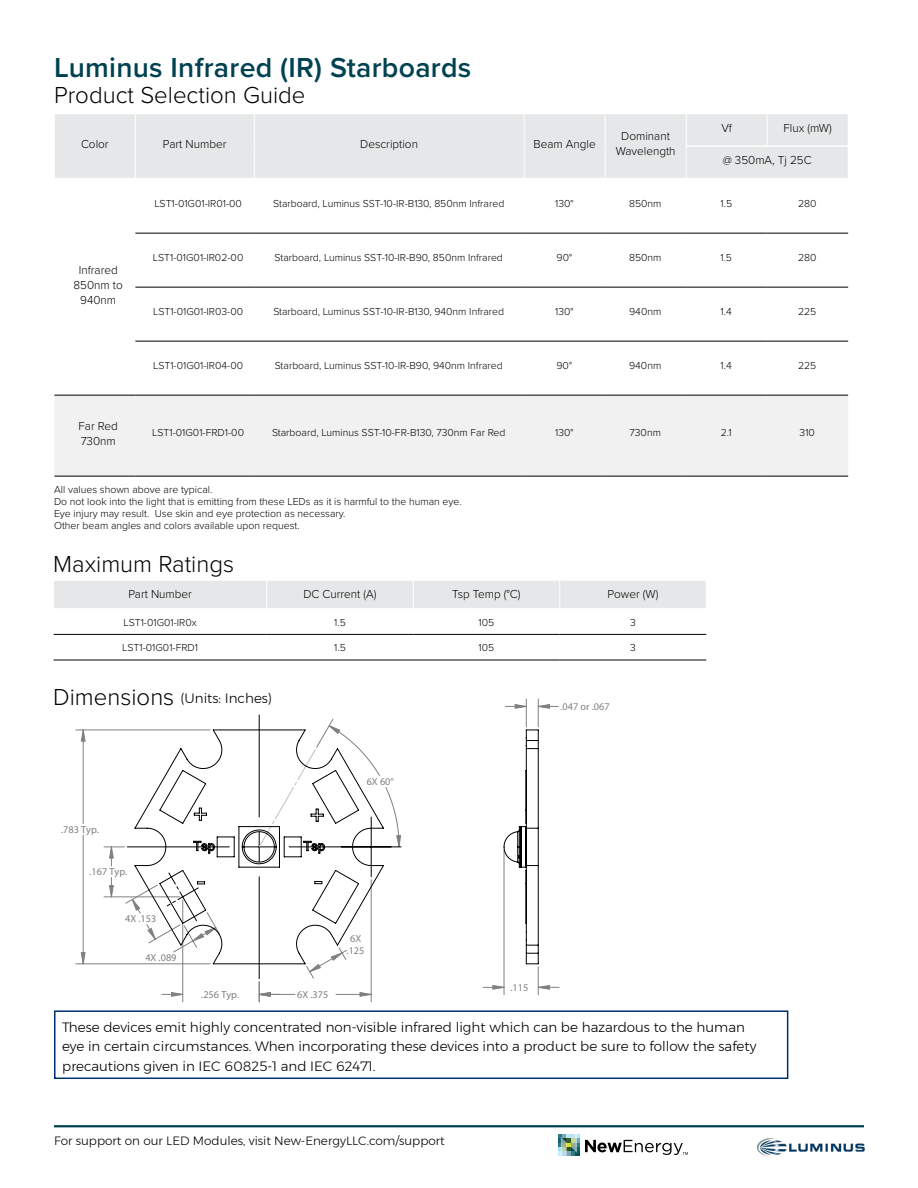
<style>
.page{position:relative;width:918px;height:1188px;background:#fff}
.page>*{position:absolute;margin:0;border:0;box-sizing:border-box;transform-origin:0 0}
.t1{font:600 28.5px "Proxima Nova";letter-spacing:.01em;color:#004251}
.t2{font:300 24px "Proxima Nova";color:#000}
.t3{font:300 13.5px/19.5px "Montserrat";color:#000}
.t4{font:300 12px/15px "Proxima Nova";color:#000;text-align:center}
.t5{font:300 12px "Montserrat";color:#000}
.t6{font:300 10.5px/12px "Proxima Nova";color:#000}
.t7{font:10.2px/11.4px "Arial";color:#808080;text-align:center}
</style>
<div class="page">
<hr style="left:54px;top:1125px;width:810px;height:2px;background:#004251">
<svg style="left:558px;top:1134px;width:130px;height:22px"></svg>
<div style="left:55px;top:114px;width:793px;height:64px;background:#e6e7e8"></div>
<svg style="left:54px;top:232px;width:794px;height:163px"></svg>
<div style="left:54px;top:396px;width:794px;height:80px;background:#f1f1f2"></div>
<hr style="left:135px;top:114px;width:1px;height:32px;background:#fff">
<hr style="left:254px;top:114px;width:1px;height:32px;background:#fff">
<hr style="left:524px;top:114px;width:1px;height:32px;background:#fff">
<hr style="left:605px;top:114px;width:1px;height:32px;background:#fff">
<hr style="left:135px;top:146px;width:1px;height:32px;background:#fff">
<hr style="left:254px;top:146px;width:1px;height:32px;background:#fff">
<hr style="left:524px;top:146px;width:1px;height:32px;background:#fff">
<hr style="left:605px;top:146px;width:1px;height:32px;background:#fff">
<hr style="left:686px;top:114px;width:1px;height:32px;background:#fff">
<hr style="left:686px;top:146px;width:1px;height:32px;background:#fff">
<hr style="left:767px;top:114px;width:1px;height:31px;background:#fff">
<hr style="left:687px;top:145px;width:80px;height:2px;background:#fff">
<hr style="left:767px;top:145px;width:81px;height:2px;background:#fff">
<hr style="left:135px;top:233px;width:119px;height:1px;background:#000">
<hr style="left:135px;top:287px;width:119px;height:1px;background:#000">
<hr style="left:135px;top:341px;width:119px;height:1px;background:#000">
<hr style="left:54px;top:395px;width:81px;height:1px;background:#000">
<hr style="left:135px;top:395px;width:119px;height:1px;background:#000">
<hr style="left:54px;top:476px;width:81px;height:1px;background:#000">
<hr style="left:135px;top:476px;width:119px;height:1px;background:#000">
<hr style="left:254px;top:233px;width:270px;height:1px;background:#000">
<hr style="left:524px;top:233px;width:81px;height:1px;background:#000">
<hr style="left:605px;top:233px;width:81px;height:1px;background:#000">
<hr style="left:686px;top:233px;width:81px;height:1px;background:#000">
<hr style="left:767px;top:233px;width:81px;height:1px;background:#000">
<hr style="left:254px;top:287px;width:270px;height:1px;background:#000">
<hr style="left:524px;top:287px;width:81px;height:1px;background:#000">
<hr style="left:605px;top:287px;width:81px;height:1px;background:#000">
<hr style="left:686px;top:287px;width:81px;height:1px;background:#000">
<hr style="left:767px;top:287px;width:81px;height:1px;background:#000">
<hr style="left:254px;top:341px;width:270px;height:1px;background:#000">
<hr style="left:524px;top:341px;width:81px;height:1px;background:#000">
<hr style="left:605px;top:341px;width:81px;height:1px;background:#000">
<hr style="left:686px;top:341px;width:81px;height:1px;background:#000">
<hr style="left:767px;top:341px;width:81px;height:1px;background:#000">
<hr style="left:254px;top:395px;width:270px;height:1px;background:#000">
<hr style="left:524px;top:395px;width:81px;height:1px;background:#000">
<hr style="left:605px;top:395px;width:81px;height:1px;background:#000">
<hr style="left:686px;top:395px;width:81px;height:1px;background:#000">
<hr style="left:767px;top:395px;width:81px;height:1px;background:#000">
<hr style="left:254px;top:476px;width:270px;height:1px;background:#000">
<hr style="left:524px;top:476px;width:81px;height:1px;background:#000">
<hr style="left:605px;top:476px;width:81px;height:1px;background:#000">
<hr style="left:686px;top:476px;width:81px;height:1px;background:#000">
<hr style="left:767px;top:476px;width:81px;height:1px;background:#000">
<img style="left:758px;top:1138px;width:107px;height:17px">
<hr style="left:267px;top:660px;width:146px;height:1px;background:#000">
<hr style="left:413px;top:660px;width:147px;height:1px;background:#000">
<hr style="left:560px;top:660px;width:146px;height:1px;background:#000">
<svg style="left:53px;top:581px;width:654px;height:79px"></svg>
<hr style="left:53px;top:608px;width:214px;height:1px;background:#fcfeff">
<hr style="left:267px;top:608px;width:146px;height:1px;background:#fcfeff">
<hr style="left:413px;top:608px;width:147px;height:1px;background:#fcfeff">
<hr style="left:560px;top:608px;width:147px;height:1px;background:#fcfeff">
<hr style="left:54px;top:634px;width:213px;height:1px;background:#000">
<hr style="left:54px;top:660px;width:213px;height:1px;background:#000">
<div style="left:54px;top:1010px;width:734px;height:69px;border:2px solid #002f6e"></div>
<svg style="left:81px;top:705px;width:468px;height:291px"></svg>
<svg style="left:134px;top:729px;width:250px;height:236px"></svg>
<svg style="left:503px;top:729px;width:36px;height:235px"></svg>
<h1 class="t1" style="left:54px;top:46px;width:419px">Luminus Infrared (IR) Starboards</h1>
<h2 class="t2" style="left:54px;top:77px;width:253px">Product Selection Guide</h2>
<p class="t4" style="left:81px;top:136px;width:29px">Color</p>
<p class="t4" style="left:163px;top:136px;width:65px">Part Number</p>
<p class="t4" style="left:360px;top:136px;width:59px">Description</p>
<p class="t4" style="left:534px;top:136px;width:64px">Beam Angle</p>
<p class="t4" style="left:616px;top:128px;width:61px">Dominant<br>Wavelength</p>
<p class="t4" style="left:721px;top:120px;width:12px">Vf</p>
<p class="t4" style="left:784px;top:120px;width:50px">Flux (mW)</p>
<p class="t4" style="left:723px;top:152px;width:90px">@ 350mA, Tj 25C</p>
<p class="t6" style="left:154px;top:197px;width:89px">LST1-01G01-IR01-00</p>
<p class="t6" style="left:273px;top:197px;width:233px">Starboard, Luminus SST-10-IR-B130, 850nm Infrared</p>
<p class="t6" style="left:555px;top:197px;width:20px">130°</p>
<p class="t6" style="left:629px;top:197px;width:34px">850nm</p>
<p class="t6" style="left:720px;top:197px;width:13px">1.5</p>
<p class="t6" style="left:798px;top:197px;width:20px">280</p>
<p class="t4" style="left:74px;top:261px;width:51px">Infrared<br>850nm to<br>940nm</p>
<p class="t6" style="left:153px;top:251px;width:92px">LST1-01G01-IR02-00</p>
<p class="t6" style="left:275px;top:251px;width:230px">Starboard, Luminus SST-10-IR-B90, 850nm Infrared</p>
<p class="t6" style="left:557px;top:251px;width:17px">90°</p>
<p class="t6" style="left:629px;top:251px;width:34px">850nm</p>
<p class="t6" style="left:720px;top:251px;width:13px">1.5</p>
<p class="t6" style="left:798px;top:251px;width:20px">280</p>
<p class="t6" style="left:153px;top:305px;width:92px">LST1-01G01-IR03-00</p>
<p class="t6" style="left:273px;top:305px;width:232px">Starboard, Luminus SST-10-IR-B130, 940nm Infrared</p>
<p class="t6" style="left:555px;top:305px;width:20px">130°</p>
<p class="t6" style="left:629px;top:305px;width:34px">940nm</p>
<p class="t6" style="left:721px;top:305px;width:13px">1.4</p>
<p class="t6" style="left:798px;top:305px;width:20px">225</p>
<p class="t6" style="left:153px;top:359px;width:92px">LST1-01G01-IR04-00</p>
<p class="t6" style="left:275px;top:359px;width:230px">Starboard, Luminus SST-10-IR-B90, 940nm Infrared</p>
<p class="t6" style="left:557px;top:359px;width:17px">90°</p>
<p class="t6" style="left:629px;top:359px;width:34px">940nm</p>
<p class="t6" style="left:721px;top:359px;width:13px">1.4</p>
<p class="t6" style="left:798px;top:359px;width:20px">225</p>
<p class="t4" style="left:79px;top:417px;width:41px;text-align:left">Far Red<br>730nm</p>
<p class="t6" style="left:152px;top:426px;width:93px">LST1-01G01-FRD1-00</p>
<p class="t6" style="left:272px;top:426px;width:235px">Starboard, Luminus SST-10-FR-B130, 730nm Far Red</p>
<p class="t6" style="left:555px;top:426px;width:20px">130°</p>
<p class="t6" style="left:630px;top:426px;width:33px">730nm</p>
<p class="t6" style="left:721px;top:426px;width:12px">2.1</p>
<p class="t6" style="left:800px;top:426px;width:17px">310</p>
<p class="t6" style="left:54px;top:483px;width:409px">All values shown above are typical.<br>Do not look into the light that is emitting from these LEDs as it is harmful to the human eye.<br>Eye injury may result. Use skin and eye protection as necessary.<br>Other beam angles and colors available upon request.</p>
<h2 class="t2" style="left:53px;top:546px;width:182px">Maximum Ratings</h2>
<p class="t4" style="left:128px;top:586px;width:65px">Part Number</p>
<p class="t4" style="left:303px;top:586px;width:75px">DC Current (A)</p>
<p class="t4" style="left:452px;top:586px;width:70px">Tsp Temp (°C)</p>
<p class="t4" style="left:608px;top:586px;width:52px">Power (W)</p>
<p class="t6" style="left:123px;top:616px;width:75px">LST1-01G01-IR0x</p>
<p class="t6" style="left:334px;top:616px;width:13px">1.5</p>
<p class="t6" style="left:479px;top:616px;width:17px">105</p>
<p class="t6" style="left:630px;top:616px;width:7px">3</p>
<p class="t6" style="left:122px;top:641px;width:77px">LST1-01G01-FRD1</p>
<p class="t6" style="left:334px;top:641px;width:13px">1.5</p>
<p class="t6" style="left:479px;top:641px;width:17px">105</p>
<p class="t6" style="left:630px;top:641px;width:7px">3</p>
<h2 class="t2" style="left:53px;top:679px;width:123px">Dimensions</h2>
<p class="t3" style="left:181px;top:689px;width:93px">(Units: Inches)</p>
<p class="t7" style="left:61px;top:823px;width:39px">.783 Typ.</p>
<p class="t7" style="left:89px;top:866px;width:39px">.167 Typ.</p>
<p class="t7" style="left:125px;top:913px;width:33px">4X .153</p>
<p class="t7" style="left:145px;top:952px;width:33px">4X .089</p>
<p class="t7" style="left:201px;top:989px;width:39px">.256 Typ.</p>
<p class="t7" style="left:367px;top:776px;width:29px">6X 60°</p>
<p class="t7" style="left:297px;top:989px;width:33px">6X .375</p>
<p class="t7" style="left:347px;top:933px;width:19px">6X .125</p>
<p class="t7" style="left:560px;top:701px;width:51px">.047 or .067</p>
<p class="t7" style="left:510px;top:981px;width:19px">.115</p>
<p class="t3" style="left:62px;top:1017px;width:696px">These devices emit highly concentrated non-visible infrared light which can be hazardous to the human eye in certain circumstances. When incorporating these devices into a product be sure to follow the safety precautions given in IEC 60825-1 and IEC 62471.</p>
<p class="t5" style="left:54px;top:1132px;width:392px">For support on our LED Modules, visit New-EnergyLLC.com/support</p>
</div>
